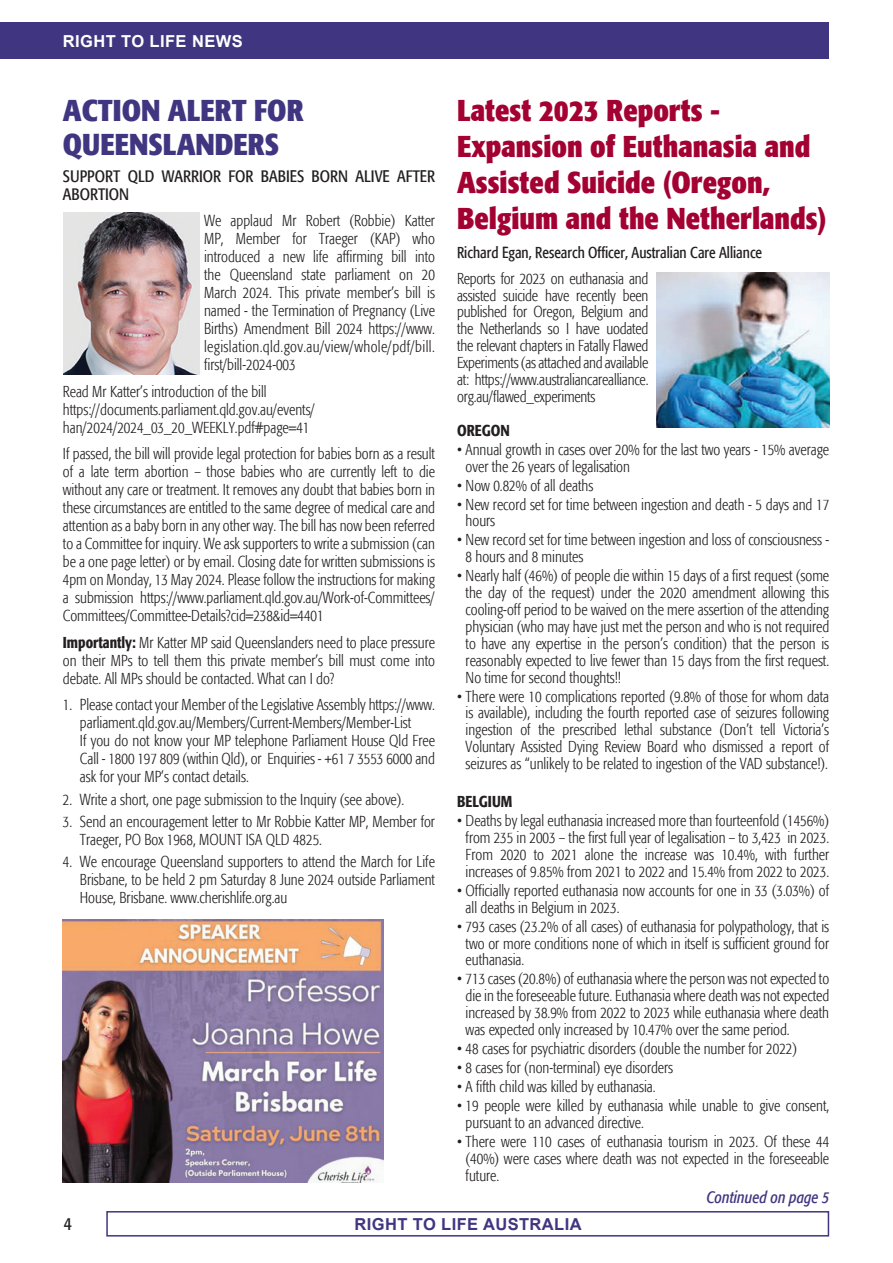
<style>
.page{position:relative;width:893px;height:1263px;background:#fff}
.page>*{position:absolute;margin:0;border:0;box-sizing:border-box;transform-origin:0 0}
.t1{font:700 condensed 30px/36px "Formata";color:#a40133}
.t2{font:700 condensed 30px/34.5px "Formata";color:#403580}
.t3{font:condensed 18px "Formata";color:#231f20}
.t4{font:condensed 16.5px/18px "Formata";color:#231f20}
.t5{font:700 16.5px "Arial";letter-spacing:.025em;color:#403580}
.t6{font:italic condensed 16.5px "Formata";letter-spacing:.005em;color:#403580;scale:.95 1}
.t7{font:700 16.5px "Arial";letter-spacing:.025em;color:#fff}
.t8{font:300 condensed 15.75px/16.8px "Formata";color:#231f20;text-align:justify;scale:.95 1}
.t9{font:condensed 15.75px "Formata";color:#231f20;scale:.95 1}
.t10{font:500 condensed 15.75px "Formata";color:#231f20;scale:.95 1}
.s1{font-weight:500}
</style>
<div class="page">
<div style="left:106px;top:1211px;width:723px;height:25px;border:2px solid #403580"></div>
<div style="left:0;top:22px;width:828px;height:36px;background:#403580"></div>
<img style="left:63px;top:920px;width:320px;height:262px">
<img style="left:64px;top:213px;width:136px;height:161px">
<img style="left:657px;top:272px;width:172px;height:155px">
<p class="t7" style="left:63px;top:30px;width:181px">RIGHT TO LIFE NEWS</p>
<h1 class="t2" style="left:63px;top:93px;width:242px">ACTION ALERT FOR<br>QUEENSLANDERS</h1>
<p class="t4" style="left:63px;top:167px;width:374px">SUPPORT QLD WARRIOR FOR BABIES BORN ALIVE AFTER<br>ABORTION</p>
<p class="t8" style="left:204px;top:212px;width:245px;line-height:18px">We applaud Mr Robert (Robbie) Katter MP, Member for Traeger (KAP) who introduced a new life affirming bill into the Queensland state parliament on 20<br>March 2024. This private member’s bill is named - the Termination of Pregnancy (Live Births) Amendment Bill 2024 https://www. legislation.qld.gov.au/view/whole/pdf/bill. first/bill-2024-003</p>
<p class="t8" style="left:63px;top:382px;width:267px;line-height:18px;text-align:left">Read Mr Katter’s introduction of the bill https://documents.parliament.qld.gov.au/events/ han/2024/2024_03_20_WEEKLY.pdf#page=41</p>
<p class="t8" style="left:63px;top:445px;width:393px;line-height:18px">If passed, the bill will provide legal protection for babies born as a result of a late term abortion – those babies who are currently left to die without any care or treatment. It removes any doubt that babies born in these circumstances are entitled to the same degree of medical care and attention as a baby born in any other way. The bill has now been referred to a Committee for inquiry. We ask supporters to write a submission (can be a one page letter) or by email. Closing date for written submissions is 4pm on Monday, 13 May 2024. Please follow the instructions for making a submission https://www.parliament.qld.gov.au/Work-of-Committees/ Committees/Committee-Details?cid=238&amp;id=4401</p>
<p class="t8" style="left:63px;top:633px;width:393px;line-height:18px"><span class="s1">Importantly:</span> Mr Katter MP said Queenslanders need to place pressure on their MPs to tell them this private member’s bill must come into debate. All MPs should be contacted. What can I do?</p>
<p class="t8" style="left:80px;top:696px;width:375px;line-height:18px;text-align:left;text-indent:-17px">1. Please contact your Member of the Legislative Assembly https://www. parliament.qld.gov.au/Members/Current-Members/Member-List<br>If you do not know your MP telephone Parliament House Qld Free Call - 1800 197 809 (within Qld), or Enquiries - +61 7 3553 6000 and ask for your MP’s contact details.</p>
<p class="t8" style="left:63px;top:791px;width:361px">2. Write a short, one page submission to the Inquiry (see above).</p>
<p class="t8" style="left:80px;top:812px;width:375px;line-height:18px;text-indent:-17px">3. Send an encouragement letter to Mr Robbie Katter MP, Member for<br>Traeger, PO Box 1968, MOUNT ISA QLD 4825.</p>
<p class="t8" style="left:80px;top:853px;width:375px;line-height:18px;text-indent:-17px">4. We encourage Queensland supporters to attend the March for Life Brisbane, to be held 2 pm Saturday 8 June 2024 outside Parliament House, Brisbane. www.cherishlife.org.au</p>
<h1 class="t1" style="left:457px;top:92px;width:371px">Latest 2023 Reports -<br>Expansion of Euthanasia and<br>Assisted Suicide (Oregon,<br>Belgium and the Netherlands)</h1>
<p class="t9" style="left:457px;top:244px;width:323px">Richard Egan, Research Officer, Australian Care Alliance</p>
<p class="t8" style="left:457px;top:270px;width:203px">Reports for 2023 on euthanasia and assisted suicide have recently been published for Oregon, Belgium and the Netherlands so I have uodated the relevant chapters in Fatally Flawed Experiments (as attached and available at: https://www.australiancarealliance. org.au/flawed_experiments</p>
<p class="t10" style="left:457px;top:421px;width:57px">OREGON</p>
<p class="t8" style="left:466px;top:441px;width:384px;text-indent:-8px">• Annual growth in cases over 20% for the last two years - 15% average over the 26 years of legalisation</p>
<p class="t8" style="left:457px;top:477px;width:145px">• Now 0.82% of all deaths</p>
<p class="t8" style="left:466px;top:496px;width:384px;text-indent:-8px">• New record set for time between ingestion and death - 5 days and 17 hours</p>
<p class="t8" style="left:466px;top:532px;width:384px;text-indent:-8px">• New record set for time between ingestion and loss of consciousness -<br>8 hours and 8 minutes</p>
<p class="t8" style="left:466px;top:568px;width:384px;text-indent:-8px">• Nearly half (46%) of people die within 15 days of a first request (some the day of the request) under the 2020 amendment allowing this cooling-off period to be waived on the mere assertion of the attending physician (who may have just met the person and who is not required to have any expertise in the person’s condition) that the person is reasonably expected to live fewer than 15 days from the first request.<br>No time for second thoughts!!</p>
<p class="t8" style="left:457px;top:688px;width:393px;text-align:center">• There were 10 complications reported (9.8% of those for whom data is available), including the fourth reported case of seizures following ingestion of the prescribed lethal substance (Don’t tell Victoria’s Voluntary Assisted Dying Review Board who dismissed a report of seizures as “unlikely to be related to ingestion of the VAD substance!).</p>
<p class="t10" style="left:457px;top:792px;width:60px">BELGIUM</p>
<p class="t8" style="left:457px;top:812px;width:393px;text-align:center">• Deaths by legal euthanasia increased more than fourteenfold (1456%) from 235 in 2003 – the first full year of legalisation – to 3,423 in 2023.<br>From 2020 to 2021 alone the increase was 10.4%, with further increases of 9.85% from 2021 to 2022 and 15.4% from 2022 to 2023.</p>
<p class="t8" style="left:466px;top:882px;width:384px;text-indent:-8px">• Officially reported euthanasia now accounts for one in 33 (3.03%) of all deaths in Belgium in 2023.</p>
<p class="t8" style="left:466px;top:918px;width:384px;text-indent:-8px">• 793 cases (23.2% of all cases) of euthanasia for polypathology, that is two or more conditions none of which in itself is sufficient ground for euthanasia.</p>
<p class="t8" style="left:466px;top:971px;width:384px;text-indent:-8px">• 713 cases (20.8%) of euthanasia where the person was not expected to die in the foreseeable future. Euthanasia where death was not expected increased by 38.9% from 2022 to 2023 while euthanasia where death was expected only increased by 10.47% over the same period.</p>
<p class="t8" style="left:457px;top:1040px;width:359px">• 48 cases for psychiatric disorders (double the number for 2022)</p>
<p class="t8" style="left:457px;top:1059px;width:229px">• 8 cases for (non-terminal) eye disorders</p>
<p class="t8" style="left:457px;top:1078px;width:210px">• A fifth child was killed by euthanasia.</p>
<p class="t8" style="left:466px;top:1097px;width:384px;text-indent:-8px">• 19 people were killed by euthanasia while unable to give consent, pursuant to an advanced directive.</p>
<p class="t8" style="left:466px;top:1133px;width:384px;text-indent:-8px">• There were 110 cases of euthanasia tourism in 2023. Of these 44 (40%) were cases where death was not expected in the foreseeable future.</p>
<p class="t6" style="left:706px;top:1188px;width:131px">Continued on page 5</p>
<p class="t3" style="left:64px;top:1213px;width:10px">4</p>
<p class="t5" style="left:354px;top:1213px;width:229px">RIGHT TO LIFE AUSTRALIA</p>
</div>
